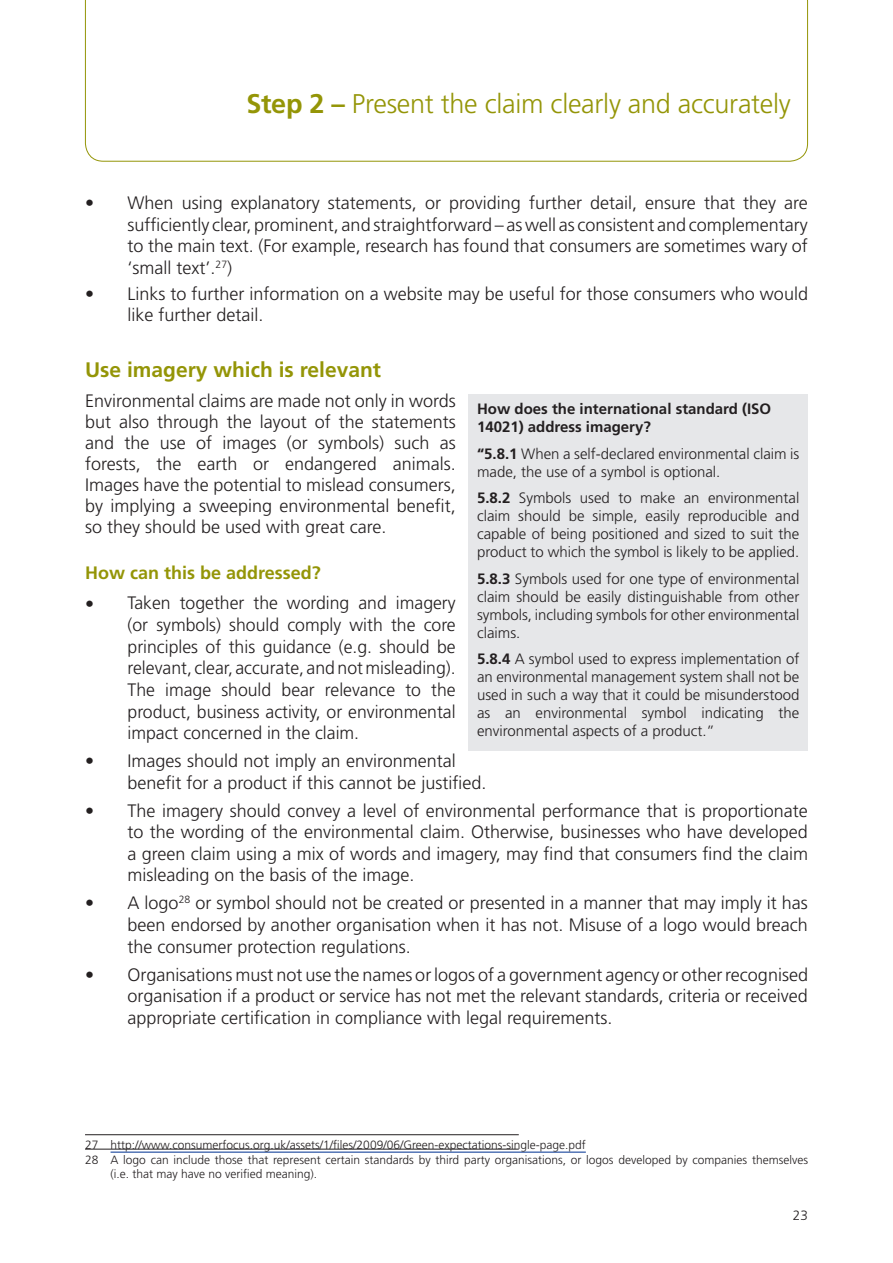
<style>
.page{position:relative;width:893px;height:1263px;background:#fff}
.page>*{position:absolute;margin:0;border:0;box-sizing:border-box;transform-origin:0 0}
.t1{font:300 27px "Frutiger LT";letter-spacing:-.01em;color:#949507}
.t2{font:700 21px "Frutiger LT";color:#949507}
.t3{font:300 18px/21.6px "Frutiger LT";color:#231f20}
.t4{font:700 18px "Frutiger LT";color:#949507}
.t5{font:300 15px/18px "Frutiger LT";color:#231f20}
.t6{font:300 13.5px "Frutiger LT";color:#231f20}
.t7{font:300 12px "Frutiger LT";color:#231f20}
.s1{font-weight:700}
.s2{font-size:18px}
.s3{font-size:15px}
</style>
<div class="page">
<div style="left:468px;top:394px;width:340px;height:357px;background:#e6e7e9"></div>
<hr style="left:85px;top:1134px;width:434px;height:1px;background:#231f20">
<hr style="left:111px;top:1151px;width:475px;height:2px;background:#18469d">
<hr style="left:85px;top:1149px;width:434px;height:1px;background:#231f20">
<svg style="left:85px;top:0;width:723px;height:162px"></svg>
<h1 class="t1" style="left:246px;top:89px;width:546px"><span class="s1">Step 2 –</span> Present the claim clearly and accurately</h1>
<p class="t3" style="left:128px;top:192px;width:682px;text-align:justify;text-indent:-43px">• When using explanatory statements, or providing further detail, ensure that they are sufficiently clear, prominent, and straightforward – as well as consistent and complementary to the main text. (For example, research has found that consumers are sometimes wary of ‘small text’.<sup>27</sup>)</p>
<p class="t3" style="left:128px;top:283px;width:682px;text-indent:-43px">• Links to further information on a website may be useful for those consumers who would like further detail.</p>
<p class="t2" style="left:85px;top:358px;width:298px">Use imagery which is relevant</p>
<p class="t3" style="left:85px;top:390px;width:688px;line-height:21px">Environmental claims are made not only in words <sub>How</sub> <sub>does</sub> <sub>the</sub> <sub>international</sub> <sub>standard</sub> <sub>(ISO </sub>but also through the layout of the statements <sub>14021)</sub> <sub>address</sub> <sub>imagery?<br></sub>and the use of images (or symbols) such as</p>
<p class="t5" style="left:477px;top:445px;width:324px"><span class="s1">“5.8.1</span> When a self-declared environmental claim is</p>
<p class="t3" style="left:85px;top:453px;width:637px;line-height:21px">forests, the earth or endangered animals. <sub>made,</sub> <sub>the</sub> <sub>use</sub> <sub>of</sub> <sub>a</sub> <sub>symbol</sub> <sub>is</sub> <sub>optional.<br></sub>Images have the potential to mislead consumers,</p>
<p class="t5" style="left:477px;top:489px;width:324px"><span class="s1">5.8.2</span> Symbols used to make an environmental</p>
<p class="t3" style="left:85px;top:495px;width:372px">by implying a sweeping environmental benefit,</p>
<p class="t5" style="left:477px;top:507px;width:324px">claim should be simple, easily reproducible and</p>
<p class="t3" style="left:85px;top:516px;width:303px">so they should be used with great care.</p>
<p class="t5" style="left:477px;top:525px;width:324px">capable of being positioned and sized to suit the product to which the symbol is likely to be applied.</p>
<p class="t4" style="left:85px;top:563px;width:237px">How can this be addressed?</p>
<p class="t5" style="left:477px;top:570px;width:324px"><span class="s1">5.8.3</span> Symbols used for one type of environmental</p>
<p class="t5" style="left:85px;top:588px;width:716px;text-align:right"><span class="s2">• Taken together the wording and imagery</span> claim should be easily distinguishable from other symbols, including symbols for other environmental</p>
<p class="t3" style="left:128px;top:614px;width:394px">(or symbols) should comply with the core <sub>claims. </sub>principles of this guidance (e.g. should be</p>
<p class="t5" style="left:477px;top:650px;width:324px"><span class="s1">5.8.4</span> A symbol used to express implementation of</p>
<p class="t3" style="left:128px;top:657px;width:673px">relevant, clear, accurate, and not misleading). <sub>an</sub> <sub>environmental</sub> <sub>management</sub> <sub>system</sub> <sub>shall</sub> <sub>not</sub> <sub>be</sub></p>
<p class="t5" style="left:128px;top:686px;width:673px"><sup>The</sup> <sup>image</sup> <sup>should</sup> <sup>bear</sup> <sup>relevance</sup> <sup>to</sup> <sup>the</sup> used in such a way that it could be misunderstood</p>
<p class="t3" style="left:128px;top:701px;width:673px">product, business activity, or environmental <span class="s3">as an environmental symbol indicating the </span>impact concerned in the claim.</p>
<p class="t5" style="left:477px;top:722px;width:239px">environmental aspects of a product.”</p>
<p class="t3" style="left:128px;top:750px;width:360px;text-indent:-43px">• Images should not imply an environmental benefit for a product if this cannot be justified.</p>
<p class="t3" style="left:128px;top:800px;width:682px;text-align:justify;text-indent:-43px">• The imagery should convey a level of environmental performance that is proportionate to the wording of the environmental claim. Otherwise, businesses who have developed a green claim using a mix of words and imagery, may find that consumers find the claim misleading on the basis of the image.</p>
<p class="t3" style="left:128px;top:893px;width:682px;text-align:justify;text-indent:-43px">• A logo<sup>28</sup> or symbol should not be created or presented in a manner that may imply it has been endorsed by another organisation when it has not. Misuse of a logo would breach the consumer protection regulations.</p>
<p class="t3" style="left:128px;top:964px;width:682px;text-align:justify;text-indent:-43px">• Organisations must not use the names or logos of a government agency or other recognised organisation if a product or service has not met the relevant standards, criteria or received appropriate certification in compliance with legal requirements.</p>
<p class="t7" style="left:85px;top:1138px;width:502px">27 http://www.consumerfocus.org.uk/assets/1/files/2009/06/Green-expectations-single-page.pdf</p>
<p class="t7" style="left:85px;top:1152px;width:724px">28 A logo can include those that represent certain standards by third party organisations, or logos developed by companies themselves</p>
<p class="t7" style="left:111px;top:1167px;width:208px">(i.e. that may have no verified meaning).</p>
<p class="t6" style="left:793px;top:1208px;width:17px">23</p>
</div>
